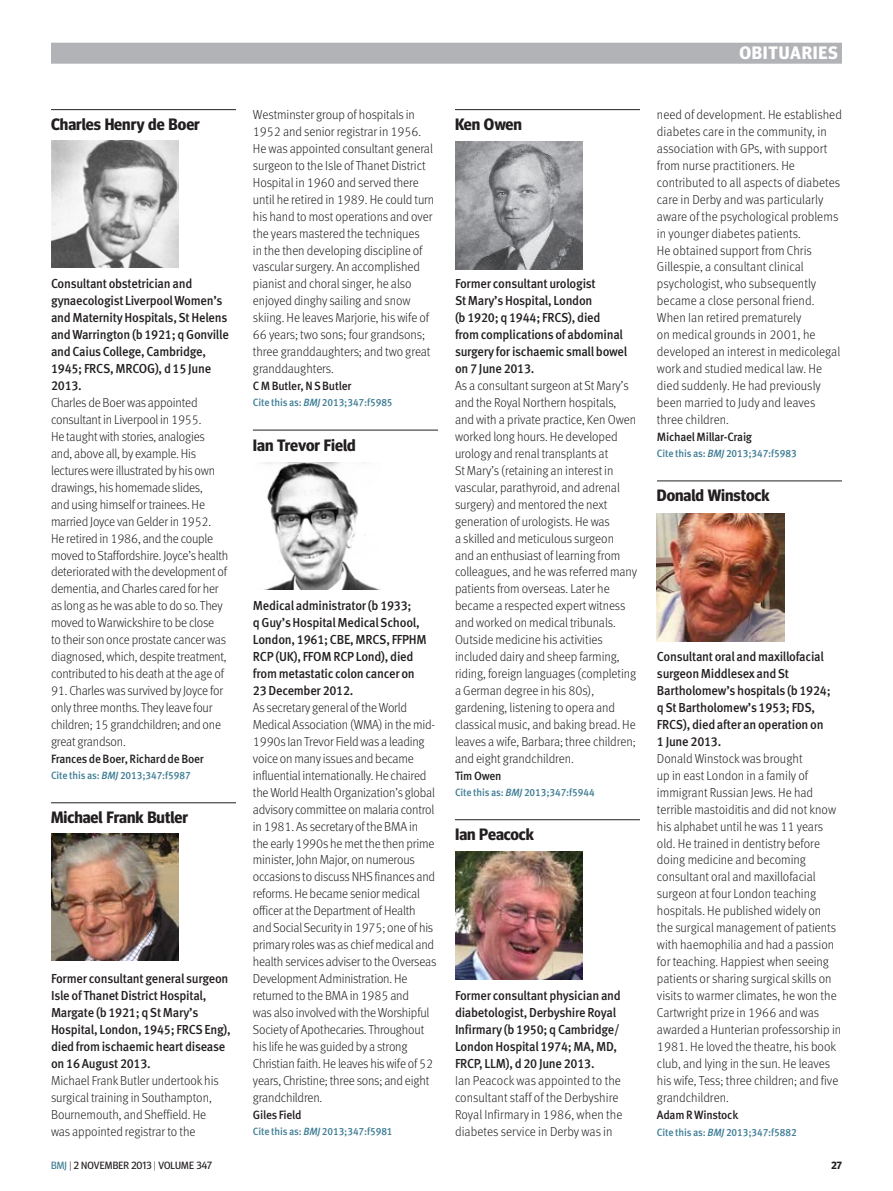
<style>
.page{position:relative;width:893px;height:1191px;background:#fff}
.page>*{position:absolute;margin:0;border:0;box-sizing:border-box;transform-origin:0 0}
.t1{font:700 18px "Meta Headline OT";letter-spacing:.04em;color:#fff}
.obit_head{font:700 16.5px "Meta Headline OT";color:#231f20}
.sans_light{font:300 13.05px/17px "Meta Pro";letter-spacing:-.005em;color:#231f20;scale:.95 1}
.obit_biog{font:500 13.05px/17px "Meta Pro";letter-spacing:-.02em;color:#231f20;scale:.95 1}
.obit_author{font:500 12px "Meta Pro";letter-spacing:-.02em;color:#231f20;scale:.95 1}
.citation{font:500 10.5px "Meta Pro";letter-spacing:-.01em;color:#3c7b93;scale:.95 1}
.t2{font:10.5px "Meta Headline OT";letter-spacing:.01em;color:#231f20}
.t3{font:700 10.5px "Meta Headline OT";color:#231f20}
.s1{font-style:italic}
.s2{color:#3c7b93}
.s3{font-weight:300}
</style>
<div class="page">
<div style="left:51px;top:43px;width:791px;height:21px;background:#b2b3b7"></div>
<hr style="left:657px;top:480px;width:185px;height:1px;background:#231f20">
<hr style="left:51px;top:109px;width:185px;height:1px;background:#231f20">
<hr style="left:51px;top:802px;width:185px;height:1px;background:#231f20">
<hr style="left:253px;top:430px;width:185px;height:1px;background:#231f20">
<hr style="left:455px;top:109px;width:185px;height:1px;background:#231f20">
<hr style="left:455px;top:819px;width:185px;height:1px;background:#231f20">
<img style="left:51px;top:140px;width:128px;height:128px">
<img style="left:263px;top:462px;width:118px;height:128px">
<img style="left:455px;top:141px;width:128px;height:128px">
<img style="left:455px;top:851px;width:128px;height:128px">
<img style="left:657px;top:513px;width:127px;height:128px">
<img style="left:51px;top:833px;width:128px;height:128px">
<p class="obit_head" style="left:51px;top:114px;width:150px">Charles Henry de Boer</p>
<p class="obit_biog" style="left:51px;top:275px;width:189px">Consultant obstetrician and gynaecologist Liverpool Women’s and Maternity Hospitals, St Helens and Warrington (b 1921; q Gonville and Caius College, Cambridge,<br>1945; FRCS, MRCOG), d 15 June<br>2013.</p>
<p class="sans_light" style="left:51px;top:393px;width:188px">Charles de Boer was appointed consultant in Liverpool in 1955.<br>He taught with stories, analogies and, above all, by example. His lectures were illustrated by his own drawings, his homemade slides,<br>and using himself or trainees. He married Joyce van Gelder in 1952.<br>He retired in 1986, and the couple moved to Staffordshire. Joyce’s health deteriorated with the development of dementia, and Charles cared for her as long as he was able to do so. They moved to Warwickshire to be close<br>to their son once prostate cancer was diagnosed, which, despite treatment, contributed to his death at the age of</p>
<p class="sans_light" style="left:51px;top:681px;width:183px">91. Charles was survived by Joyce for only three months. They leave four children; 15 grandchildren; and one great grandson.</p>
<p class="obit_author" style="left:51px;top:749px;width:162px">Frances de Boer, Richard de Boer</p>
<p class="citation" style="left:51px;top:767px;width:149px">Cite this as: <span class="s1">BMJ</span> 2013;347:f5987</p>
<p class="obit_head" style="left:51px;top:807px;width:139px">Michael Frank Butler</p>
<p class="obit_biog" style="left:51px;top:969px;width:191px">Former consultant general surgeon<br>Isle of Thanet District Hospital,<br>Margate (b 1921; q St Mary’s<br>Hospital, London, 1945; FRCS Eng), died from ischaemic heart disease on 16 August 2013.</p>
<p class="sans_light" style="left:51px;top:1071px;width:178px">Michael Frank Butler undertook his surgical training in Southampton, Bournemouth, and Sheffield. He was appointed registrar to the</p>
<p class="sans_light" style="left:253px;top:105px;width:192px">Westminster group of hospitals in 1952 and senior registrar in 1956.<br>He was appointed consultant general surgeon to the Isle of Thanet District Hospital in 1960 and served there until he retired in 1989. He could turn his hand to most operations and over the years mastered the techniques<br>in the then developing discipline of vascular surgery. An accomplished pianist and choral singer, he also enjoyed dinghy sailing and snow skiing. He leaves Marjorie, his wife of 66 years; two sons; four grandsons; three granddaughters; and two great granddaughters.</p>
<p class="obit_author" style="left:253px;top:376px;width:105px">C M Butler, N S Butler</p>
<p class="citation" style="left:253px;top:394px;width:149px">Cite this as: <span class="s1">BMJ</span> 2013;347:f5985</p>
<p class="obit_head" style="left:253px;top:435px;width:104px">Ian Trevor Field</p>
<p class="obit_biog" style="left:253px;top:596px;width:184px">Medical administrator (b 1933;<br>q Guy’s Hospital Medical School,<br>London, 1961; CBE, MRCS, FFPHM<br>RCP (UK), FFOM RCP Lond), died from metastatic colon cancer on<br>23 December 2012.</p>
<p class="sans_light" style="left:253px;top:698px;width:195px">As secretary general of the World Medical Association (WMA) in the mid-1990s Ian Trevor Field was a leading voice on many issues and became influential internationally. He chaired the World Health Organization’s global advisory committee on malaria control in 1981. As secretary of the BMA in the early 1990s he met the then prime minister, John Major, on numerous occasions to discuss NHS finances and reforms. He became senior medical officer at the Department of Health and Social Security in 1975; one of his primary roles was as chief medical and health services adviser to the Overseas Development Administration. He returned to the BMA in 1985 and<br>was also involved with the Worshipful Society of Apothecaries. Throughout his life he was guided by a strong Christian faith. He leaves his wife of 52 years, Christine; three sons; and eight grandchildren.</p>
<p class="obit_author" style="left:253px;top:1105px;width:53px">Giles Field</p>
<p class="citation" style="left:253px;top:1123px;width:149px">Cite this as: <span class="s1">BMJ</span> 2013;347:f5981</p>
<p class="obit_head" style="left:455px;top:114px;width:69px">Ken Owen</p>
<p class="obit_biog" style="left:455px;top:275px;width:183px">Former consultant urologist<br>St Mary’s Hospital, London<br>(b 1920; q 1944; FRCS), died from complications of abdominal surgery for ischaemic small bowel on 7 June 2013.</p>
<p class="sans_light" style="left:455px;top:376px;width:193px">As a consultant surgeon at St Mary’s and the Royal Northern hospitals, and with a private practice, Ken Owen worked long hours. He developed urology and renal transplants at<br>St Mary’s (retaining an interest in vascular, parathyroid, and adrenal surgery) and mentored the next generation of urologists. He was<br>a skilled and meticulous surgeon<br>and an enthusiast of learning from colleagues, and he was referred many patients from overseas. Later he became a respected expert witness and worked on medical tribunals.<br>Outside medicine his activities included dairy and sheep farming, riding, foreign languages (completing a German degree in his 80s), gardening, listening to opera and classical music, and baking bread. He leaves a wife, Barbara; three children; and eight grandchildren.</p>
<p class="obit_author" style="left:455px;top:766px;width:50px">Tim Owen</p>
<p class="citation" style="left:455px;top:784px;width:149px">Cite this as: <span class="s1">BMJ</span> 2013;347:f5944</p>
<p class="obit_head" style="left:455px;top:824px;width:81px">Ian Peacock</p>
<p class="obit_biog" style="left:455px;top:986px;width:176px">Former consultant physician and diabetologist, Derbyshire Royal<br>Infirmary (b 1950; q Cambridge/<br>London Hospital 1974; MA, MD,<br>FRCP, LLM), d 20 June 2013.</p>
<p class="sans_light" style="left:455px;top:1071px;width:178px">Ian Peacock was appointed to the consultant staff of the Derbyshire Royal Infirmary in 1986, when the diabetes service in Derby was in</p>
<h1 class="t1" style="left:739px;top:42px;width:100px">OBITUARIES</h1>
<p class="sans_light" style="left:657px;top:105px;width:196px">need of development. He established diabetes care in the community, in association with GPs, with support from nurse practitioners. He contributed to all aspects of diabetes care in Derby and was particularly aware of the psychological problems in younger diabetes patients.<br>He obtained support from Chris<br>Gillespie, a consultant clinical psychologist, who subsequently became a close personal friend.<br>When Ian retired prematurely<br>on medical grounds in 2001, he developed an interest in medicolegal work and studied medical law. He died suddenly. He had previously been married to Judy and leaves three children.</p>
<p class="obit_author" style="left:657px;top:427px;width:102px">Michael Millar-Craig</p>
<p class="citation" style="left:657px;top:445px;width:149px">Cite this as: <span class="s1">BMJ</span> 2013;347:f5983</p>
<p class="obit_head" style="left:657px;top:486px;width:114px">Donald Winstock</p>
<p class="obit_biog" style="left:657px;top:647px;width:184px">Consultant oral and maxillofacial surgeon Middlesex and St<br>Bartholomew’s hospitals (b 1924; q St Bartholomew’s 1953; FDS,<br>FRCS), died after an operation on<br>1 June 2013.</p>
<p class="sans_light" style="left:657px;top:749px;width:195px">Donald Winstock was brought<br>up in east London in a family of immigrant Russian Jews. He had terrible mastoiditis and did not know his alphabet until he was 11 years old. He trained in dentistry before doing medicine and becoming consultant oral and maxillofacial surgeon at four London teaching hospitals. He published widely on<br>the surgical management of patients with haemophilia and had a passion for teaching. Happiest when seeing patients or sharing surgical skills on visits to warmer climates, he won the Cartwright prize in 1966 and was awarded a Hunterian professorship in 1981. He loved the theatre, his book club, and lying in the sun. He leaves his wife, Tess; three children; and five grandchildren.</p>
<p class="obit_author" style="left:657px;top:1105px;width:87px">Adam R Winstock</p>
<p class="citation" style="left:657px;top:1123px;width:149px">Cite this as: <span class="s1">BMJ</span> 2013;347:f5882</p>
<p class="t2" style="left:51px;top:1159px;width:162px"><span class="s2">BMJ</span> <span class="s3">|</span> 2 NOVEMBER 2013 <span class="s3">|</span> VOLUME 347</p>
<p class="t3" style="left:831px;top:1159px;width:12px">27</p>
</div>
